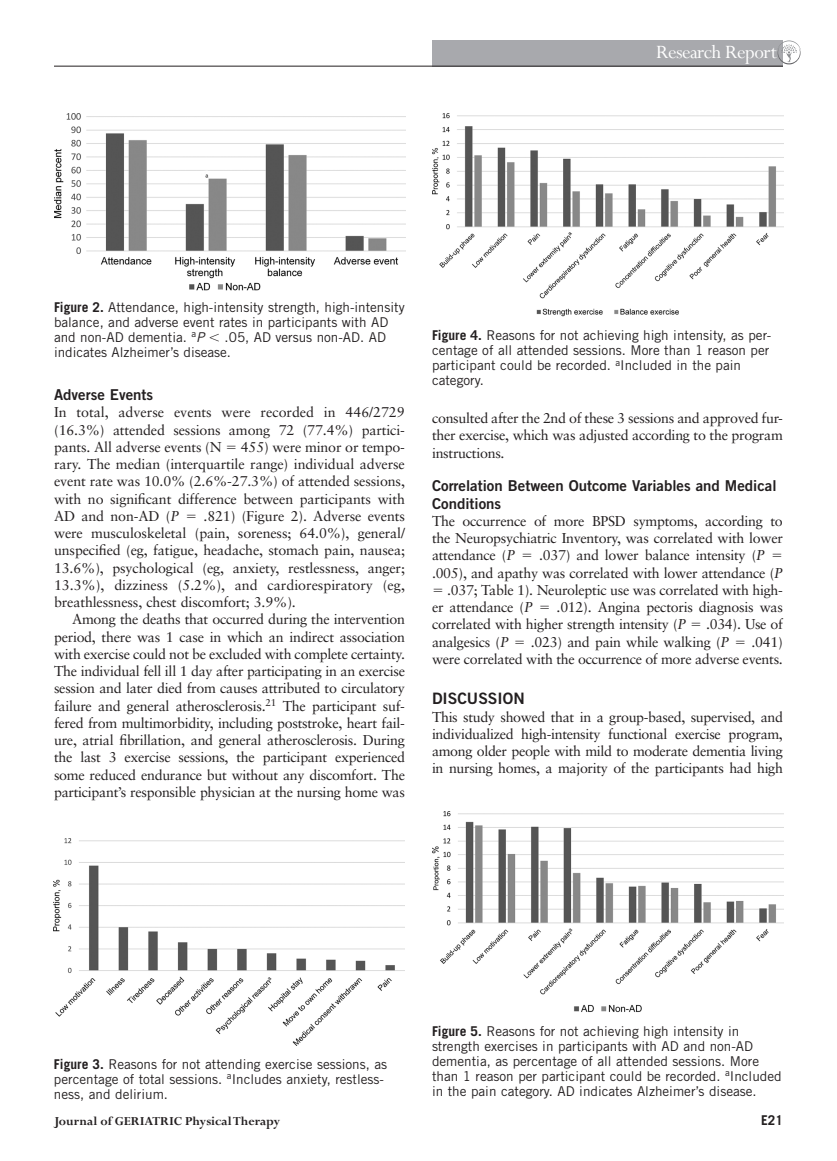
<style>
.page{position:relative;width:837px;height:1161px;background:#fff}
.page>*{position:absolute;margin:0;border:0;box-sizing:border-box;transform-origin:0 0}
.t1{font:21px "Perpetua";letter-spacing:-.025em;color:#fff}
.t2{font:15.75px "Trade Gothic Bold Two";color:#231f20}
.t3{font:15px/18px "Trade Gothic Bold Two";color:#231f20}
.ParaFL{font:14.25px/17.2px "Sabon";letter-spacing:-.02em;color:#231f20;text-align:justify}
.Para{font:14.25px/17.2px "Sabon";letter-spacing:-.02em;color:#231f20;text-align:justify}
.FigCaption{font:13.5px/15px "Trade Gothic";color:#231f20}
.t4{font:700 13.5px "Perpetua";color:#231f20}
.t5{font:700 13.5px "Trade Gothic";color:#231f20}
.s1{font-weight:700}
.s2{font-style:italic}
</style>
<div class="page">
<div style="left:432px;top:40px;width:351px;height:27px;background:#a8a9ad"></div>
<hr style="left:54px;top:66px;width:729px;height:1px;background:#231f20">
<svg style="left:777px;top:41px;width:24px;height:23px"></svg>
<img style="left:54px;top:838px;width:351px;height:208px">
<img style="left:432px;top:114px;width:351px;height:203px">
<img style="left:432px;top:812px;width:351px;height:201px">
<img style="left:54px;top:114px;width:351px;height:176px">
<h1 class="t1" style="left:656px;top:38px;width:122px">Research Report</h1>
<p class="FigCaption" style="left:54px;top:299px;width:352px"><span class="s1">Figure 2.</span> Attendance, high-intensity strength, high-intensity balance, and adverse event rates in participants with AD and non-AD dementia. <sup>a</sup><span class="s2">P</span></p>
<p class="FigCaption" style="left:54px;top:329px;width:334px;text-indent:171px">.05, AD versus non-AD. AD indicates Alzheimer’s disease.</p>
<h2 class="t3" style="left:54px;top:386px;width:101px">Adverse Events</h2>
<p class="ParaFL" style="left:54px;top:404px;width:352px">In total, adverse events were recorded in 446/2729 (16.3%) attended sessions among 72 (77.4%) partici&shy;pants. All adverse events (N</p>
<p class="ParaFL" style="left:54px;top:438px;width:352px;text-indent:187px">455) were minor or tempo&shy;rary. The median (interquartile range) individual adverse event rate was 10.0% (2.6%-27.3%) of attended sessions, with no significant difference between participants with AD and non-AD (<span class="s2">P</span></p>
<p class="ParaFL" style="left:54px;top:507px;width:352px;text-indent:150px">.821) (Figure 2). Adverse events were musculoskeletal (pain, soreness; 64.0%), general/ unspecified (eg, fatigue, headache, stomach pain, nausea; 13.6%), psychological (eg, anxiety, restlessness, anger; 13.3%), dizziness (5.2%), and cardiorespiratory (eg, breathlessness, chest discomfort; 3.9%).</p>
<p class="Para" style="left:54px;top:611px;width:352px;text-indent:18px">Among the deaths that occurred during the intervention period, there was 1 case in which an indirect association with exercise could not be excluded with complete certainty.<br>The individual fell ill 1 day after participating in an exercise session and later died from causes attributed to circulatory failure and general atherosclerosis.<sup>21</sup> The participant suf&shy;fered from multimorbidity, including poststroke, heart fail&shy;ure, atrial fibrillation, and general atherosclerosis. During the last 3 exercise sessions, the participant experienced some reduced endurance but without any discomfort. The participant’s responsible physician at the nursing home was</p>
<p class="FigCaption" style="left:432px;top:328px;width:341px"><span class="s1">Figure 4.</span> Reasons for not achieving high intensity, as per&shy;centage of all attended sessions. More than 1 reason per participant could be recorded. <sup>a</sup>Included in the pain category.</p>
<p class="Para" style="left:432px;top:409px;width:352px">consulted after the 2nd of these 3 sessions and approved fur&shy;ther exercise, which was adjusted according to the program instructions.</p>
<h2 class="t3" style="left:432px;top:476px;width:346px">Correlation Between Outcome Variables and Medical<br>Conditions</h2>
<p class="ParaFL" style="left:432px;top:512px;width:352px">The occurrence of more BPSD symptoms, according to the Neuropsychiatric Inventory, was correlated with lower attendance (<span class="s2">P</span></p>
<p class="ParaFL" style="left:539px;top:547px;width:227px">.037) and lower balance intensity (<span class="s2">P</span></p>
<p class="ParaFL" style="left:432px;top:564px;width:352px">.005), and apathy was correlated with lower attendance (<span class="s2">P</span></p>
<p class="ParaFL" style="left:447px;top:581px;width:337px">.037; Table 1). Neuroleptic use was correlated with high-</p>
<p class="ParaFL" style="left:432px;top:598px;width:102px">er attendance (<span class="s2">P</span></p>
<p class="ParaFL" style="left:432px;top:598px;width:352px;text-indent:125px">.012). Angina pectoris diagnosis was correlated with higher strength intensity (<span class="s2">P</span></p>
<p class="ParaFL" style="left:706px;top:616px;width:78px">.034). Use of</p>
<p class="ParaFL" style="left:432px;top:633px;width:78px">analgesics (<span class="s2">P</span></p>
<p class="ParaFL" style="left:531px;top:633px;width:200px">.023) and pain while walking (<span class="s2">P</span></p>
<p class="ParaFL" style="left:432px;top:633px;width:352px;text-align:right">.041)<br>were correlated with the occurrence of more adverse events.</p>
<h1 class="t2" style="left:432px;top:689px;width:94px">DISCUSSION</h1>
<p class="ParaFL" style="left:432px;top:708px;width:352px">This study showed that in a group-based, supervised, and individualized high-intensity functional exercise program, among older people with mild to moderate dementia living in nursing homes, a majority of the participants had high</p>
<p class="FigCaption" style="left:54px;top:1056px;width:335px"><span class="s1">Figure 3.</span> Reasons for not attending exercise sessions, as percentage of total sessions. <sup>a</sup>Includes anxiety, restless&shy;ness, and delirium.</p>
<p class="FigCaption" style="left:432px;top:1023px;width:351px"><span class="s1">Figure 5.</span> Reasons for not achieving high intensity in strength exercises in participants with AD and non-AD dementia, as percentage of all attended sessions. More than 1 reason per participant could be recorded. <sup>a</sup>Included in the pain category. AD indicates Alzheimer’s disease.</p>
<p class="t4" style="left:54px;top:1114px;width:228px">Journal of GERIATRIC Physical Therapy</p>
<p class="t5" style="left:761px;top:1112px;width:23px">E21</p>
</div>
